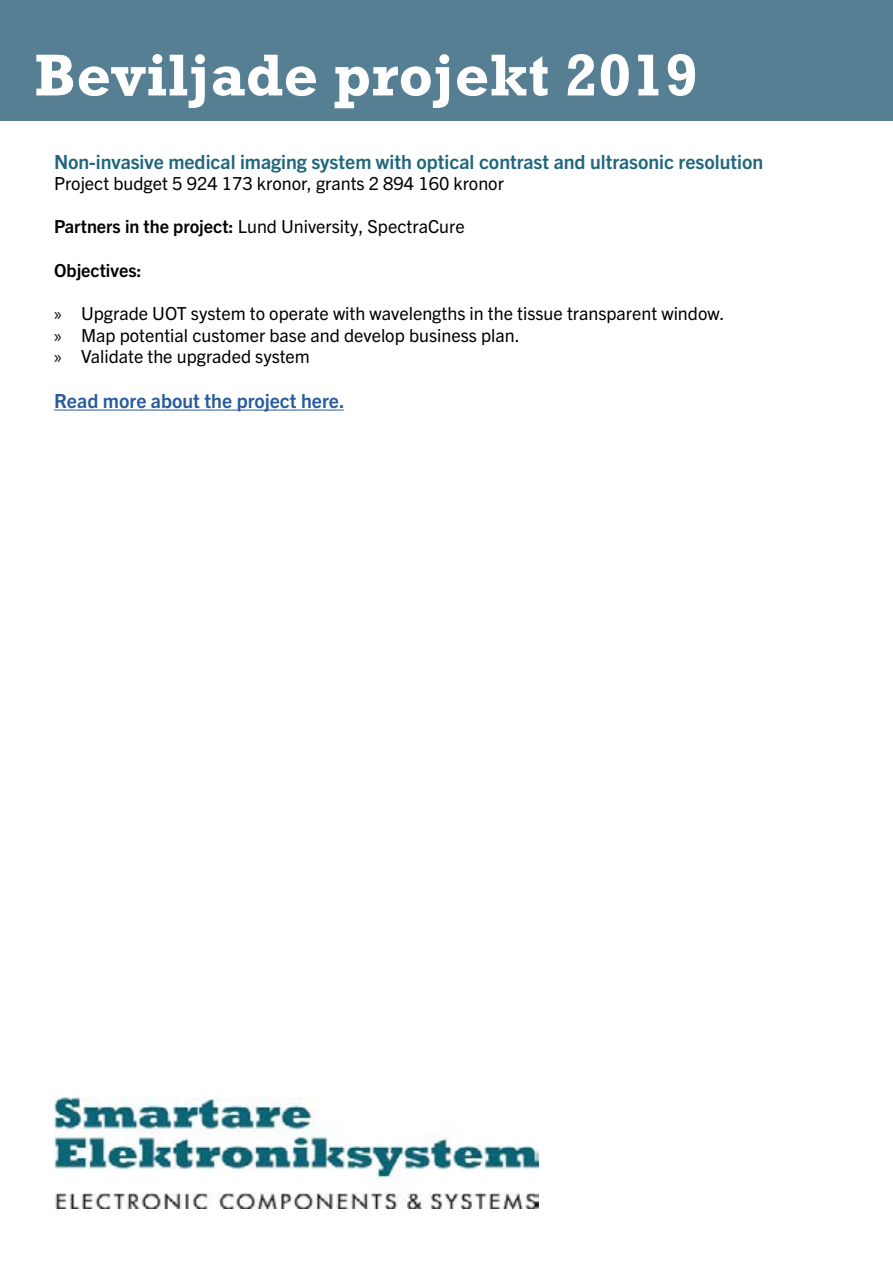
<style>
.page{position:relative;width:893px;height:1263px;background:#fff}
.page>*{position:absolute;margin:0;border:0;box-sizing:border-box;transform-origin:0 0}
.t1{font:700 60px "Rockwell";letter-spacing:.005em;color:#fff}
.t2{font:700 19.5px "Trade Gothic Next LT Pro";color:#20667c}
.t3{font:700 19.5px "Trade Gothic Next LT Pro";color:#275b9b}
.t4{font:18px/21.6px "Trade Gothic Next LT Pro";color:#000}
.t5{font:700 18px "Trade Gothic Next LT Pro";color:#000}
.s1{font-weight:700}
.s2{font-family:"Myriad Pro"}
</style>
<div class="page">
<hr style="left:54px;top:410px;width:290px;height:1px;background:#275b9b">
<div style="left:0;top:0;width:893px;height:121px;background:#577f93"></div>
<img style="left:54px;top:1097px;width:485px;height:112px">
<h1 class="t1" style="left:34px;top:39px;width:665px">Beviljade projekt 2019</h1>
<p class="t2" style="left:54px;top:148px;width:711px">Non-invasive medical imaging system with optical contrast and ultrasonic resolution</p>
<p class="t4" style="left:54px;top:172px;width:451px">Project budget 5 924 173 kronor, grants 2 894 160 kronor</p>
<p class="t4" style="left:54px;top:215px;width:412px"><span class="s1">Partners in the project:</span> Lund University, SpectraCure</p>
<p class="t5" style="left:54px;top:258px;width:89px">Objectives:</p>
<p class="t4" style="left:54px;top:301px;width:672px"><span class="s2">»</span> Upgrade UOT system to operate with wavelengths in the tissue transparent window. <span class="s2">»</span> Map potential customer base and develop business plan.<br><span class="s2">»</span> Validate the upgraded system</p>
<p class="t3" style="left:54px;top:387px;width:292px">Read more about the project here.</p>
</div>
